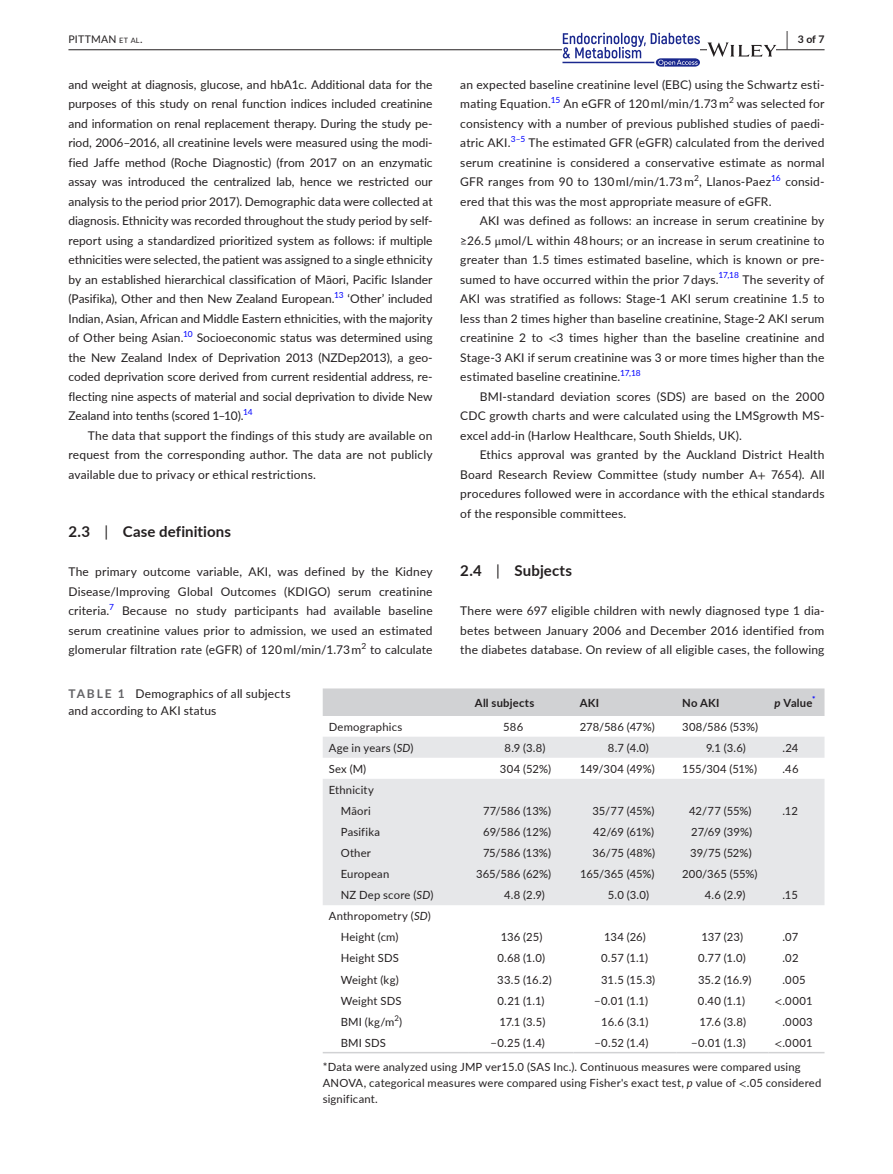
<style>
.page{position:relative;width:893px;height:1174px;background:#fff}
.page>*{position:absolute;margin:0;border:0;box-sizing:border-box;transform-origin:0 0}
.t1{font:700 15px "Lato";letter-spacing:.005em;color:#231f20}
.t2{font:12px/19.5px "Lato";letter-spacing:.015em;color:#231f20;text-align:justify}
.t3{font:11.25px/21px "Lato";letter-spacing:.015em;color:#231f20}
.t4{font:700 11.25px "Lato";letter-spacing:.02em;color:#231f20}
.t5{font:10.5px "Lato";letter-spacing:.02em;color:#231f20}
.t6{font:700 10.5px "Lato";color:#231f20}
.t7{font:8.4px "Lato";color:#00f}
.t8{font:8.4px "Lato";color:#231f20}
.t9{font:700 7.8px "Lato";color:#00f}
.t10{font:7.8px "Lato";color:#231f20}
.s1{font-size:7.35px}
.s2{font-size:19.5px}
.s3{font-family:"STIX"}
.s4{font-weight:400}
.s5{font-weight:700;color:#636366}
.s6{font-style:italic}
</style>
<div class="page">
<hr style="left:68px;top:49px;width:756px;height:1px;background:#231f20">
<svg style="left:562px;top:33px;width:138px;height:34px"></svg>
<svg style="left:707px;top:42px;width:69px;height:15px"></svg>
<div style="left:323px;top:688px;width:501px;height:28px;background:#d1d2d4"></div>
<svg style="left:323px;top:737px;width:501px;height:168px;background:#e9eaeb"></svg>
<hr style="left:323px;top:1052px;width:146px;height:1px;background:#d1d2d4">
<hr style="left:469px;top:1052px;width:105px;height:1px;background:#d1d2d4">
<hr style="left:574px;top:1052px;width:102px;height:1px;background:#d1d2d4">
<hr style="left:676px;top:1052px;width:93px;height:1px;background:#d1d2d4">
<hr style="left:769px;top:1052px;width:55px;height:1px;background:#d1d2d4">
<p class="t5" style="left:68px;top:31px;width:76px">PITTMAN <span class="s1">et al</span>.</p>
<p class="t6" style="left:786px;top:31px;width:40px"><span class="s2">|</span> 3 of 7</p>
<p class="t2" style="left:68px;top:74px;width:366px">and weight at diagnosis, glucose, and hbA1c. Additional data for the purposes of this study on renal function indices included creatinine and information on renal replacement therapy. During the study pe&shy;riod, 2006–2016, all creatinine levels were measured using the modi&shy;fied Jaffe method (Roche Diagnostic) (from 2017 on an enzymatic assay was introduced the centralized lab, hence we restricted our analysis to the period prior 2017). Demographic data were collected at diagnosis. Ethnicity was recorded throughout the study period by self&shy;report using a standardized prioritized system as follows: if multiple ethnicities were selected, the patient was assigned to a single ethnicity by an established hierarchical classification of Māori, Pacific Islander (Pasifika), Other and then New Zealand European.<sup>13</sup> ‘Other’ included Indian, Asian, African and Middle Eastern ethnicities, with the majority of Other being Asian.<sup>10</sup> Socioeconomic status was determined using the New Zealand Index of Deprivation 2013 (NZDep2013), a geo&shy;coded deprivation score derived from current residential address, re&shy;flecting nine aspects of material and social deprivation to divide New Zealand into tenths (scored 1–10).<sup>14</sup></p>
<p class="t2" style="left:68px;top:425px;width:366px;text-indent:20px">The data that support the findings of this study are available on request from the corresponding author. The data are not publicly available due to privacy or ethical restrictions.</p>
<p class="t2" style="left:460px;top:74px;width:366px">an expected baseline creatinine level (EBC) using the Schwartz esti&shy;mating Equation.<sup>15</sup> An eGFR of 120 ml/min/1.73 m<sup>2</sup> was selected for consistency with a number of previous published studies of paedi&shy;atric AKI.<sup>3–5</sup> The estimated GFR (eGFR) calculated from the derived serum creatinine is considered a conservative estimate as normal GFR ranges from 90 to 130 ml/min/1.73 m<sup>2</sup>, Llanos-Paez<sup>16</sup> consid&shy;ered that this was the most appropriate measure of eGFR.</p>
<p class="t2" style="left:460px;top:210px;width:366px;text-indent:20px">AKI was defined as follows: an increase in serum creatinine by ≥26.5 <span class="s3">μ</span>mol/L within 48 hours; or an increase in serum creatinine to greater than 1.5 times estimated baseline, which is known or pre&shy;sumed to have occurred within the prior 7 days.<sup>17,18</sup> The severity of AKI was stratified as follows: Stage-1 AKI serum creatinine 1.5 to less than 2 times higher than baseline creatinine, Stage-2 AKI serum creatinine 2 to <span class="s3">&lt;</span>3 times higher than the baseline creatinine and Stage-3 AKI if serum creatinine was 3 or more times higher than the estimated baseline creatinine.<sup>17,18</sup></p>
<p class="t2" style="left:460px;top:386px;width:366px;text-indent:20px">BMI-standard deviation scores (SDS) are based on the 2000<br>CDC growth charts and were calculated using the LMSgrowth MS&shy;excel add-in (Harlow Healthcare, South Shields, UK).</p>
<p class="t2" style="left:460px;top:444px;width:366px;text-indent:20px">Ethics approval was granted by the Auckland District Health Board Research Review Committee (study number A<span class="s3">+</span> 7654). All procedures followed were in accordance with the ethical standards of the responsible committees.</p>
<p class="t1" style="left:68px;top:521px;width:164px">2.3 <span class="s4">|</span> Case definitions</p>
<p class="t2" style="left:68px;top:561px;width:366px">The primary outcome variable, AKI, was defined by the Kidney Disease/Improving Global Outcomes (KDIGO) serum creatinine criteria.</p>
<p class="t7" style="left:109px;top:601px;width:6px">7</p>
<p class="t2" style="left:68px;top:600px;width:366px;text-indent:54px">Because no study participants had available baseline serum creatinine values prior to admission, we used an estimated glomerular filtration rate (eGFR) of 120 ml/min/1.73 m</p>
<p class="t8" style="left:361px;top:640px;width:6px">2</p>
<p class="t2" style="left:370px;top:639px;width:64px">to calculate</p>
<p class="t2" style="left:68px;top:685px;width:224px;line-height:16.5px"><span class="s5">TABLE 1</span> Demographics of all subjects and according to AKI status</p>
<p class="t1" style="left:460px;top:560px;width:113px">2.4 <span class="s4">|</span> Subjects</p>
<p class="t2" style="left:460px;top:600px;width:366px">There were 697 eligible children with newly diagnosed type 1 dia&shy;betes between January 2006 and December 2016 identified from the diabetes database. On review of all eligible cases, the following</p>
<p class="t9" style="left:812px;top:693px;width:5px">*</p>
<p class="t4" style="left:475px;top:694px;width:61px">All subjects</p>
<p class="t4" style="left:580px;top:694px;width:21px">AKI</p>
<p class="t4" style="left:682px;top:694px;width:39px">No AKI</p>
<p class="t4" style="left:775px;top:694px;width:39px"><span class="s6">p</span> Value</p>
<p class="t3" style="left:329px;top:715px;width:75px">Demographics</p>
<p class="t3" style="left:503px;top:715px;width:21px">586</p>
<p class="t3" style="left:580px;top:715px;width:77px">278/586 (47%)</p>
<p class="t3" style="left:682px;top:715px;width:78px">308/586 (53%)</p>
<p class="t3" style="left:329px;top:736px;width:86px">Age in years (<span class="s6">SD</span>)</p>
<p class="t3" style="left:504px;top:736px;width:43px">8.9 (3.8)</p>
<p class="t3" style="left:608px;top:736px;width:43px">8.7 (4.0)</p>
<p class="t3" style="left:706px;top:736px;width:41px">9.1 (3.6)</p>
<p class="t3" style="left:782px;top:736px;width:17px">.24</p>
<p class="t3" style="left:329px;top:757px;width:39px">Sex (M)</p>
<p class="t3" style="left:500px;top:757px;width:53px">304 (52%)</p>
<p class="t3" style="left:580px;top:757px;width:76px">149/304 (49%)</p>
<p class="t3" style="left:682px;top:757px;width:76px">155/304 (51%)</p>
<p class="t3" style="left:782px;top:757px;width:18px">.46</p>
<p class="t3" style="left:329px;top:779px;width:47px;text-align:right">Ethnicity<br>Māori</p>
<p class="t3" style="left:483px;top:800px;width:69px">77/586 (13%)</p>
<p class="t3" style="left:592px;top:800px;width:64px">35/77 (45%)</p>
<p class="t3" style="left:689px;top:800px;width:64px">42/77 (55%)</p>
<p class="t3" style="left:782px;top:800px;width:17px">.12</p>
<p class="t3" style="left:341px;top:821px;width:41px">Pasifika</p>
<p class="t3" style="left:483px;top:821px;width:69px">69/586 (12%)</p>
<p class="t3" style="left:593px;top:821px;width:62px">42/69 (61%)</p>
<p class="t3" style="left:691px;top:821px;width:62px">27/69 (39%)</p>
<p class="t3" style="left:341px;top:842px;width:32px">Other</p>
<p class="t3" style="left:483px;top:842px;width:70px">75/586 (13%)</p>
<p class="t3" style="left:593px;top:842px;width:64px">36/75 (48%)</p>
<p class="t3" style="left:690px;top:842px;width:63px">39/75 (52%)</p>
<p class="t3" style="left:341px;top:863px;width:50px">European</p>
<p class="t3" style="left:476px;top:863px;width:77px">365/586 (62%)</p>
<p class="t3" style="left:580px;top:863px;width:76px">165/365 (45%)</p>
<p class="t3" style="left:682px;top:863px;width:77px">200/365 (55%)</p>
<p class="t3" style="left:341px;top:884px;width:94px">NZ Dep score (<span class="s6">SD</span>)</p>
<p class="t3" style="left:504px;top:884px;width:42px">4.8 (2.9)</p>
<p class="t3" style="left:608px;top:884px;width:43px">5.0 (3.0)</p>
<p class="t3" style="left:705px;top:884px;width:42px">4.6 (2.9)</p>
<p class="t3" style="left:782px;top:884px;width:17px">.15</p>
<p class="t3" style="left:341px;top:905px;width:92px;text-indent:-12px">Anthropometry (<span class="s6">SD</span>)<br>Height (cm)</p>
<p class="t3" style="left:501px;top:926px;width:43px">136 (25)</p>
<p class="t3" style="left:604px;top:926px;width:43px">134 (26)</p>
<p class="t3" style="left:701px;top:926px;width:43px">137 (23)</p>
<p class="t3" style="left:782px;top:926px;width:17px">.07</p>
<p class="t3" style="left:341px;top:947px;width:60px">Height SDS</p>
<p class="t3" style="left:497px;top:947px;width:49px">0.68 (1.0)</p>
<p class="t3" style="left:601px;top:947px;width:48px">0.57 (1.1)</p>
<p class="t3" style="left:698px;top:947px;width:49px">0.77 (1.0)</p>
<p class="t3" style="left:782px;top:947px;width:18px">.02</p>
<p class="t3" style="left:341px;top:968px;width:60px">Weight (kg)</p>
<p class="t3" style="left:497px;top:968px;width:56px">33.5 (16.2)</p>
<p class="t3" style="left:601px;top:968px;width:56px">31.5 (15.3)</p>
<p class="t3" style="left:698px;top:968px;width:55px">35.2 (16.9)</p>
<p class="t3" style="left:782px;top:968px;width:25px">.005</p>
<p class="t3" style="left:341px;top:989px;width:62px">Weight SDS</p>
<p class="t3" style="left:498px;top:989px;width:49px">0.21 (1.1)</p>
<p class="t3" style="left:594px;top:989px;width:55px">−0.01 (1.1)</p>
<p class="t3" style="left:698px;top:989px;width:49px">0.40 (1.1)</p>
<p class="t3" style="left:775px;top:989px;width:39px"><span class="s3">&lt;</span>.0001</p>
<p class="t3" style="left:341px;top:1010px;width:63px">BMI (kg/m )</p>
<p class="t10" style="left:395px;top:1012px;width:6px">2</p>
<p class="t3" style="left:499px;top:1010px;width:48px">17.1 (3.5)</p>
<p class="t3" style="left:601px;top:1010px;width:49px">16.6 (3.1)</p>
<p class="t3" style="left:699px;top:1010px;width:48px">17.6 (3.8)</p>
<p class="t3" style="left:782px;top:1010px;width:32px">.0003</p>
<p class="t3" style="left:341px;top:1031px;width:47px">BMI SDS</p>
<p class="t3" style="left:490px;top:1031px;width:56px">−0.25 (1.4)</p>
<p class="t3" style="left:594px;top:1031px;width:56px">−0.52 (1.4)</p>
<p class="t3" style="left:691px;top:1031px;width:56px">−0.01 (1.3)</p>
<p class="t3" style="left:775px;top:1031px;width:39px"><span class="s3">&lt;</span>.0001</p>
<p class="t3" style="left:323px;top:1059px;width:500px;line-height:15.8px">*Data were analyzed using JMP ver15.0 (SAS Inc.). Continuous measures were compared using<br>ANOVA, categorical measures were compared using Fisher's exact test, <span class="s6">p</span> value of <span class="s3">&lt;</span>.05 considered significant.</p>
</div>
